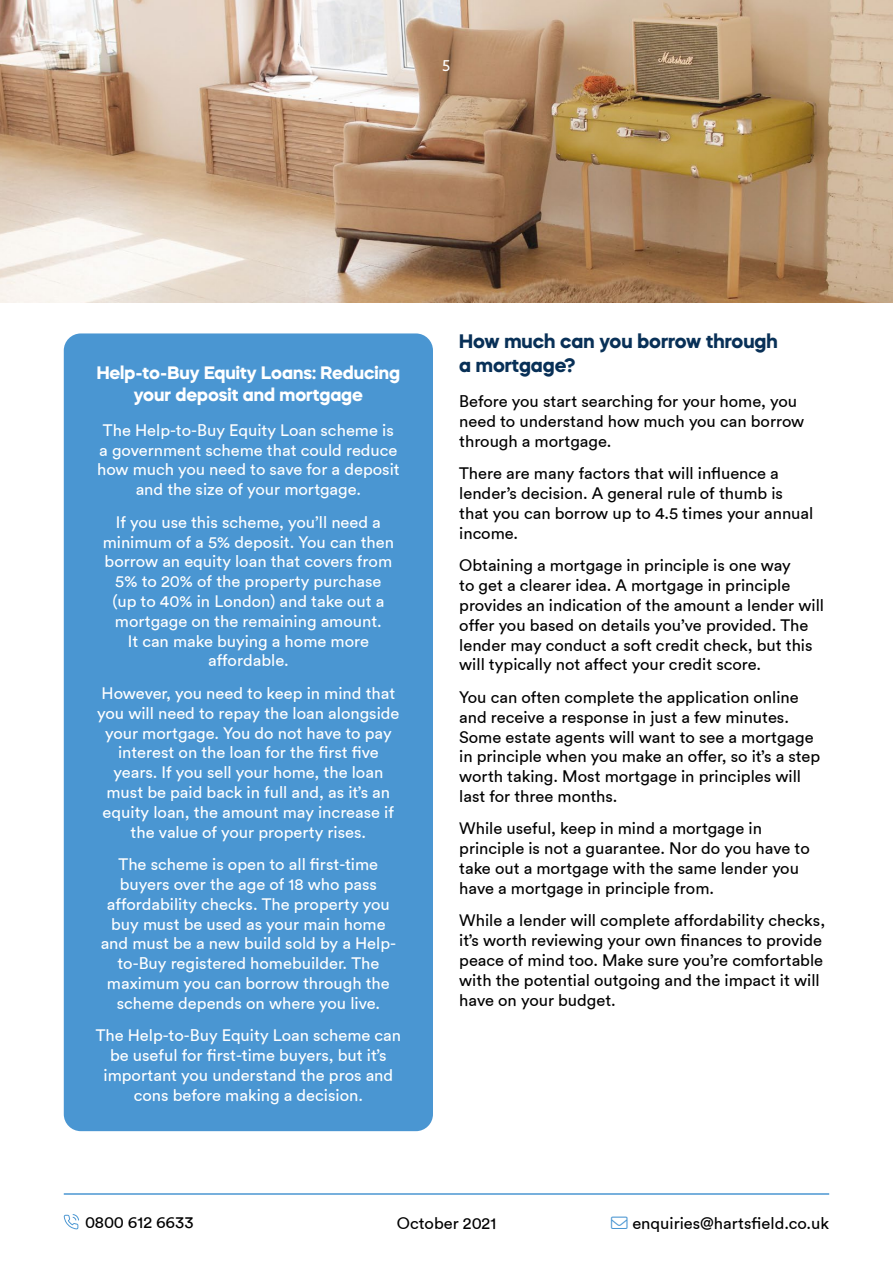
<style>
.page{position:relative;width:893px;height:1263px;background:#fff}
.page>*{position:absolute;margin:0;border:0;box-sizing:border-box;transform-origin:0 0}
.t1{font:700 19.5px/23.4px "Mazzard H";color:#083057}
.t2{font:700 18px/21.6px "Mazzard H";color:#fff;text-align:center}
.t3{font:16.5px/19.8px "Circular Std";color:#000}
.t4{font:16.5px/19.8px "Circular Std";color:#fff;text-align:center}
.t5{font:15px "Azo Sans";color:#fff}
.s1{color:#4a96d2}
</style>
<div class="page">
<img style="left:0;top:0;width:893px;height:303px">
<hr style="left:64px;top:1193px;width:765px;height:2px;background:#4a96d2">
<div style="left:64px;top:333px;width:369px;height:798px;background:#4a96d2;border-radius:17px"></div>
<svg style="left:64px;top:1214px;width:15px;height:15px"></svg>
<p class="t5" style="left:442px;top:56px;width:10px">5</p>
<p class="t2" style="left:97px;top:361px;width:305px">Help-to-Buy Equity Loans: Reducing your deposit and mortgage</p>
<p class="t4" style="left:97px;top:420px;width:304px">The Help-to-Buy Equity Loan scheme is a government scheme that could reduce how much you need to save for a deposit and the size of your mortgage.</p>
<p class="t4" style="left:103px;top:512px;width:293px">If you use this scheme, you’ll need a minimum of a 5% deposit. You can then borrow an equity loan that covers from<br>5% to 20% of the property purchase (up to 40% in London) and take out a mortgage on the remaining amount.<br>It can make buying a home more affordable.</p>
<p class="t4" style="left:97px;top:684px;width:304px">However, you need to keep in mind that you will need to repay the loan alongside your mortgage. You do not have to pay interest on the loan for the first five years. If you sell your home, the loan must be paid back in full and, as it’s an equity loan, the amount may increase if the value of your property rises.</p>
<p class="t4" style="left:101px;top:855px;width:297px">The scheme is open to all first-time buyers over the age of 18 who pass affordability checks. The property you buy must be used as your main home and must be a new build sold by a Help&shy;to-Buy registered homebuilder. The maximum you can borrow through the scheme depends on where you live.</p>
<p class="t4" style="left:96px;top:1026px;width:307px">The Help-to-Buy Equity Loan scheme can be useful for first-time buyers, but it’s important you understand the pros and cons before making a decision.</p>
<p class="t1" style="left:459px;top:329px;width:320px">How much can you borrow through a mortgage?</p>
<p class="t3" style="left:459px;top:392px;width:347px">Before you start searching for your home, you need to understand how much you can borrow through a mortgage.</p>
<p class="t3" style="left:459px;top:464px;width:356px">There are many factors that will influence a lender’s decision. A general rule of thumb is that you can borrow up to 4.5 times your annual income.</p>
<p class="t3" style="left:459px;top:556px;width:366px">Obtaining a mortgage in principle is one way<br>to get a clearer idea. A mortgage in principle provides an indication of the amount a lender will offer you based on details you’ve provided. The lender may conduct a soft credit check, but this will typically not affect your credit score.</p>
<p class="t3" style="left:459px;top:688px;width:363px">You can often complete the application online and receive a response in just a few minutes.<br>Some estate agents will want to see a mortgage in principle when you make an offer, so it’s a step worth taking. Most mortgage in principles will last for three months.</p>
<p class="t3" style="left:459px;top:819px;width:352px">While useful, keep in mind a mortgage in principle is not a guarantee. Nor do you have to take out a mortgage with the same lender you have a mortgage in principle from.</p>
<p class="t3" style="left:459px;top:911px;width:367px">While a lender will complete affordability checks, it’s worth reviewing your own finances to provide peace of mind too. Make sure you’re comfortable with the potential outgoing and the impact it will have on your budget.</p>
<p class="t3" style="left:85px;top:1213px;width:110px">0800 612 6633</p>
<p class="t3" style="left:611px;top:1214px;width:219px"><span class="s1">→</span> enquiries@hartsfield.co.uk</p>
<p class="t3" style="left:397px;top:1214px;width:101px">October 2021</p>
</div>
